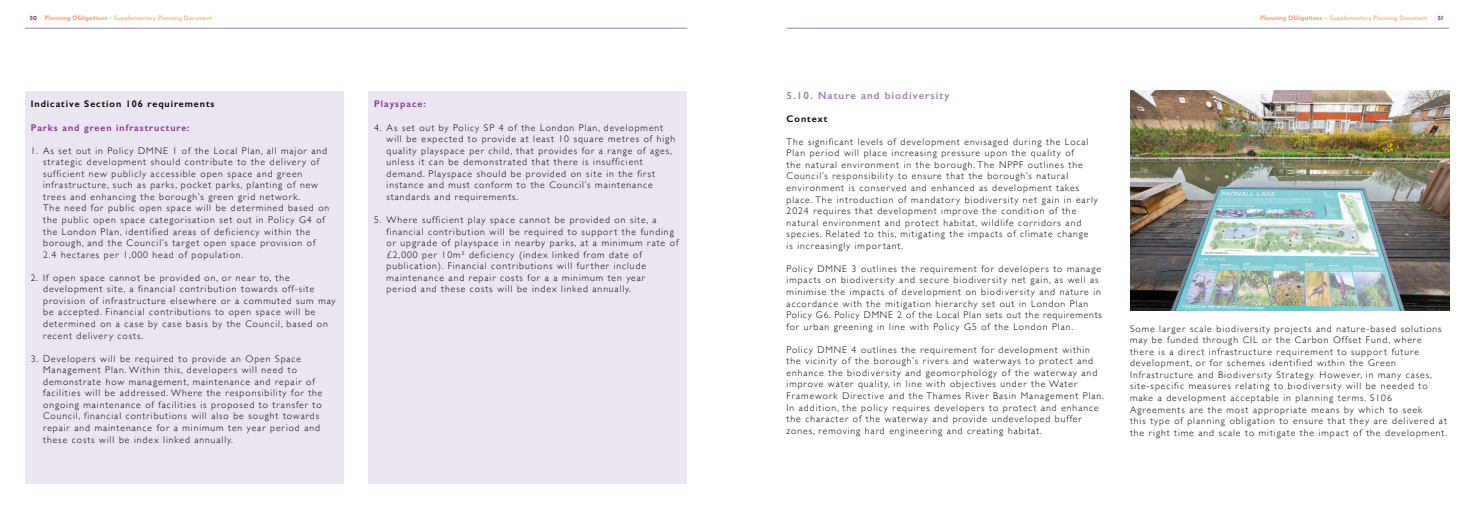
<style>
.page{position:relative;width:1474px;height:521px;background:#fff}
.page>*{position:absolute;margin:0;border:0;box-sizing:border-box;transform-origin:0 0}
.Main_copy_11pt{font:600 10.5px "Gill Sans";letter-spacing:.1em;color:#9d7eb8}
.Main_copy_11pt-2{font:300 9.62px/11.5px "Gill Sans";letter-spacing:.1em;color:#000}
.Main_copy_11pt-3{font:600 9.62px "Gill Sans";letter-spacing:.1em;color:#000}
.Main_copy_11pt-4{font:600 9.62px "Gill Sans";letter-spacing:.1em;color:#82368c}
.t1{font:100 6.12px "Josefin Sans";color:#f4996a}
.t2{font:700 6.12px "Josefin Sans";color:#82368c}
.s1{font-weight:700}
</style>
<div class="page">
<hr style="left:25px;top:28px;width:662px;height:1px;background:#9d7eb8">
<hr style="left:786px;top:28px;width:663px;height:1px;background:#9d7eb8">
<div style="left:25px;top:91px;width:318px;height:393px;background:#ebe5f1"></div>
<div style="left:368px;top:91px;width:319px;height:393px;background:#ebe5f1"></div>
<img style="left:1130px;top:91px;width:319px;height:219px">
<p class="t2" style="left:30px;top:12px;width:9px">50</p>
<p class="t1" style="left:45px;top:14px;width:169px"><span class="s1">Planning Obligations</span> – Supplementary Planning Document</p>
<p class="t1" style="left:1260px;top:14px;width:169px"><span class="s1">Planning Obligations</span> – Supplementary Planning Document</p>
<p class="t2" style="left:1437px;top:12px;width:7px">51</p>
<p class="Main_copy_11pt-3" style="left:31px;top:98px;width:185px">Indicative Section 106 requirements</p>
<p class="Main_copy_11pt-4" style="left:31px;top:121px;width:160px">Parks and green infrastructure:</p>
<p class="Main_copy_11pt-2" style="left:31px;top:144px;width:298px">1. As set out in Policy DMNE 1 of the Local Plan, all major and</p>
<p class="Main_copy_11pt-2" style="left:43px;top:156px;width:278px">strategic development should contribute to the delivery of</p>
<p class="Main_copy_11pt-2" style="left:43px;top:167px;width:261px">sufficient new publicly accessible open space and green</p>
<p class="Main_copy_11pt-2" style="left:43px;top:179px;width:276px">infrastructure, such as parks, pocket parks, planting of new</p>
<p class="Main_copy_11pt-2" style="left:43px;top:190px;width:258px">trees and enhancing the borough’s green grid network.</p>
<p class="Main_copy_11pt-2" style="left:43px;top:202px;width:288px">The need for public open space will be determined based on</p>
<p class="Main_copy_11pt-2" style="left:43px;top:214px;width:283px">the public open space categorisation set out in Policy G4 of</p>
<p class="Main_copy_11pt-2" style="left:43px;top:225px;width:269px">the London Plan, identified areas of deficiency within the</p>
<p class="Main_copy_11pt-2" style="left:43px;top:237px;width:274px">borough, and the Council’s target open space provision of</p>
<p class="Main_copy_11pt-2" style="left:43px;top:248px;width:201px">2.4 hectares per 1,000 head of population.</p>
<p class="Main_copy_11pt-2" style="left:31px;top:271px;width:260px">2. If open space cannot be provided on, or near to, the</p>
<p class="Main_copy_11pt-2" style="left:43px;top:283px;width:273px">development site, a financial contribution towards off-site</p>
<p class="Main_copy_11pt-2" style="left:43px;top:294px;width:294px">provision of infrastructure elsewhere or a commuted sum may</p>
<p class="Main_copy_11pt-2" style="left:43px;top:306px;width:274px">be accepted. Financial contributions to open space will be</p>
<p class="Main_copy_11pt-2" style="left:43px;top:318px;width:286px">determined on a case by case basis by the Council, based on</p>
<p class="Main_copy_11pt-2" style="left:43px;top:329px;width:101px">recent delivery costs.</p>
<p class="Main_copy_11pt-2" style="left:31px;top:352px;width:272px">3. Developers will be required to provide an Open Space</p>
<p class="Main_copy_11pt-2" style="left:43px;top:364px;width:255px">Management Plan. Within this, developers will need to</p>
<p class="Main_copy_11pt-2" style="left:43px;top:375px;width:273px">demonstrate how management, maintenance and repair of</p>
<p class="Main_copy_11pt-2" style="left:43px;top:387px;width:281px">facilities will be addressed. Where the responsibility for the</p>
<p class="Main_copy_11pt-2" style="left:43px;top:398px;width:280px">ongoing maintenance of facilities is proposed to transfer to</p>
<p class="Main_copy_11pt-2" style="left:43px;top:410px;width:277px">Council, financial contributions will also be sought towards</p>
<p class="Main_copy_11pt-2" style="left:43px;top:421px;width:278px">repair and maintenance for a minimum ten year period and</p>
<p class="Main_copy_11pt-2" style="left:43px;top:433px;width:191px">these costs will be index linked annually.</p>
<p class="Main_copy_11pt-4" style="left:374px;top:98px;width:53px">Playspace:</p>
<p class="Main_copy_11pt-2" style="left:374px;top:121px;width:290px">4. As set out by Policy SP 4 of the London Plan, development</p>
<p class="Main_copy_11pt-2" style="left:386px;top:133px;width:290px">will be expected to provide at least 10 square metres of high</p>
<p class="Main_copy_11pt-2" style="left:386px;top:144px;width:287px">quality playspace per child, that provides for a range of ages,</p>
<p class="Main_copy_11pt-2" style="left:386px;top:156px;width:258px">unless it can be demonstrated that there is insufficient</p>
<p class="Main_copy_11pt-2" style="left:386px;top:167px;width:270px">demand. Playspace should be provided on site in the first</p>
<p class="Main_copy_11pt-2" style="left:386px;top:179px;width:267px">instance and must conform to the Council’s maintenance</p>
<p class="Main_copy_11pt-2" style="left:386px;top:190px;width:133px">standards and requirements.</p>
<p class="Main_copy_11pt-2" style="left:374px;top:214px;width:284px">5. Where sufficient play space cannot be provided on site, a</p>
<p class="Main_copy_11pt-2" style="left:386px;top:225px;width:289px">financial contribution will be required to support the funding</p>
<p class="Main_copy_11pt-2" style="left:386px;top:237px;width:293px">or upgrade of playspace in nearby parks, at a minimum rate of</p>
<p class="Main_copy_11pt-2" style="left:386px;top:248px;width:257px">£2,000 per 10m² deficiency (index linked from date of</p>
<p class="Main_copy_11pt-2" style="left:386px;top:260px;width:261px">publication). Financial contributions will further include</p>
<p class="Main_copy_11pt-2" style="left:386px;top:271px;width:260px">maintenance and repair costs for a a minimum ten year</p>
<p class="Main_copy_11pt-2" style="left:386px;top:283px;width:246px">period and these costs will be index linked annually.</p>
<p class="Main_copy_11pt" style="left:786px;top:89px;width:164px">5.10. Nature and biodiversity</p>
<p class="Main_copy_11pt-3" style="left:786px;top:113px;width:42px">Context</p>
<p class="Main_copy_11pt-2" style="left:786px;top:135px;width:303px">The significant levels of development envisaged during the Local<br>Plan period will place increasing pressure upon the quality of</p>
<p class="Main_copy_11pt-2" style="left:786px;top:158px;width:297px">the natural environment in the borough. The NPPF outlines the<br>Council’s responsibility to ensure that the borough’s natural</p>
<p class="Main_copy_11pt-2" style="left:786px;top:182px;width:313px">environment is conserved and enhanced as development takes place. The introduction of mandatory biodiversity net gain in early<br>2024 requires that development improve the condition of the</p>
<p class="Main_copy_11pt-2" style="left:786px;top:216px;width:296px">natural environment and protect habitat, wildlife corridors and</p>
<p class="Main_copy_11pt-2" style="left:786px;top:228px;width:303px">species. Related to this, mitigating the impacts of climate change</p>
<p class="Main_copy_11pt-2" style="left:786px;top:239px;width:118px">is increasingly important.</p>
<p class="Main_copy_11pt-2" style="left:786px;top:262px;width:316px">Policy DMNE 3 outlines the requirement for developers to manage impacts on biodiversity and secure biodiversity net gain, as well as minimise the impacts of development on biodiversity and nature in</p>
<p class="Main_copy_11pt-2" style="left:786px;top:297px;width:317px">accordance with the mitigation hierarchy set out in London Plan<br>Policy G6. Policy DMNE 2 of the Local Plan sets out the requirements for urban greening in line with Policy G5 of the London Plan.</p>
<p class="Main_copy_11pt-2" style="left:786px;top:343px;width:305px">Policy DMNE 4 outlines the requirement for development within</p>
<p class="Main_copy_11pt-2" style="left:786px;top:355px;width:319px">the vicinity of the borough’s rivers and waterways to protect and enhance the biodiversity and geomorphology of the waterway and improve water quality, in line with objectives under the Water Framework Directive and the Thames River Basin Management Plan.<br>In addition, the policy requires developers to protect and enhance the character of the waterway and provide undeveloped buffer zones, removing hard engineering and creating habitat.</p>
<p class="Main_copy_11pt-2" style="left:1130px;top:322px;width:313px">Some larger scale biodiversity projects and nature-based solutions may be funded through CIL or the Carbon Offset Fund, where there is a direct infrastructure requirement to support future development, or for schemes identified within the Green</p>
<p class="Main_copy_11pt-2" style="left:1130px;top:368px;width:303px">Infrastructure and Biodiversity Strategy. However, in many cases, site-specific measures relating to biodiversity will be needed to make a development acceptable in planning terms. S106</p>
<p class="Main_copy_11pt-2" style="left:1130px;top:403px;width:294px">Agreements are the most appropriate means by which to seek</p>
<p class="Main_copy_11pt-2" style="left:1130px;top:415px;width:318px">this type of planning obligation to ensure that they are delivered at the right time and scale to mitigate the impact of the development.</p>
</div>
